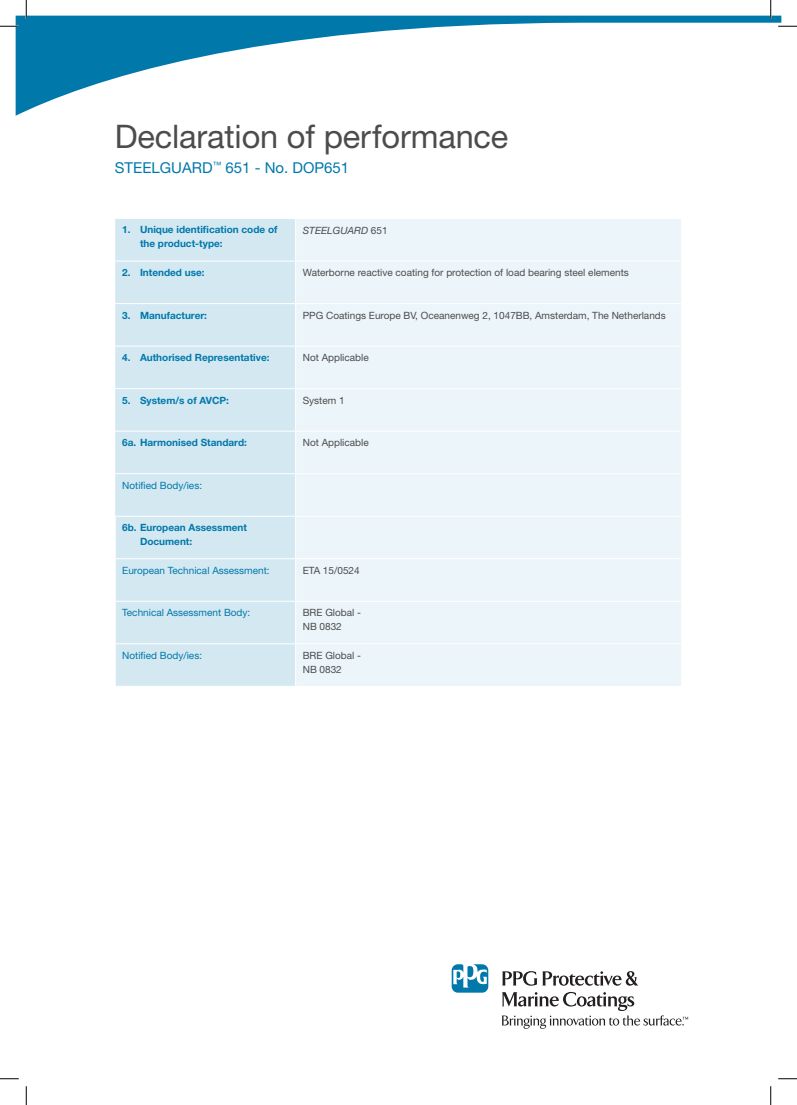
<style>
.page{position:relative;width:797px;height:1105px;background:#fff}
.page>*{position:absolute;margin:0;border:0;box-sizing:border-box;transform-origin:0 0}
.t1{font:32.5px "Helvetica Neue";letter-spacing:-.005em;color:#4b4c4d}
.t2{font:15px "Helvetica Neue";color:#0078aa}
.t3{font:10px "Helvetica Neue";color:#4b4c4d}
.t4{font:700 10px/13.8px "Helvetica Neue";color:#0078aa}
.t5{font:10px "Helvetica Neue";color:#0078aa}
.t6{font:italic 10px "Helvetica Neue";color:#4b4c4d}
.s1{font-style:normal}
</style>
<div class="page">
<svg style="left:16px;top:16px;width:765px;height:100px"></svg>
<svg style="left:502px;top:971px;width:136px;height:15px"></svg>
<svg style="left:502px;top:992px;width:186px;height:37px"></svg>
<svg style="left:451px;top:964px;width:37px;height:29px"></svg>
<div style="left:115px;top:219px;width:180px;height:467px;background:#d4e8f2"></div>
<div style="left:296px;top:219px;width:385px;height:467px;background:#ecf5f9"></div>
<hr style="left:115px;top:261px;width:181px;height:1px;background:#fff">
<hr style="left:115px;top:303px;width:181px;height:1px;background:#fff">
<hr style="left:115px;top:346px;width:181px;height:1px;background:#fff">
<hr style="left:115px;top:388px;width:181px;height:1px;background:#fff">
<hr style="left:115px;top:431px;width:181px;height:1px;background:#fff">
<hr style="left:115px;top:473px;width:181px;height:1px;background:#fff">
<hr style="left:296px;top:261px;width:386px;height:1px;background:#fff">
<hr style="left:296px;top:303px;width:386px;height:1px;background:#fff">
<hr style="left:296px;top:346px;width:386px;height:1px;background:#fff">
<hr style="left:296px;top:388px;width:386px;height:1px;background:#fff">
<hr style="left:296px;top:431px;width:386px;height:1px;background:#fff">
<hr style="left:296px;top:473px;width:386px;height:1px;background:#fff">
<hr style="left:296px;top:516px;width:386px;height:1px;background:#fff">
<hr style="left:296px;top:558px;width:386px;height:1px;background:#fff">
<hr style="left:296px;top:601px;width:386px;height:1px;background:#fff">
<hr style="left:296px;top:643px;width:386px;height:1px;background:#fff">
<hr style="left:115px;top:516px;width:181px;height:1px;background:#fff">
<hr style="left:115px;top:558px;width:181px;height:1px;background:#fff">
<hr style="left:115px;top:601px;width:181px;height:1px;background:#fff">
<hr style="left:115px;top:643px;width:181px;height:1px;background:#fff">
<hr style="left:115px;top:516px;width:1px;height:42px;background:#fff">
<hr style="left:115px;top:559px;width:1px;height:42px;background:#fff">
<hr style="left:115px;top:602px;width:1px;height:41px;background:#fff">
<hr style="left:115px;top:644px;width:1px;height:42px;background:#fff">
<svg style="left:0;top:25px;width:19px;height:2px"></svg>
<svg style="left:778px;top:25px;width:19px;height:2px"></svg>
<svg style="left:0;top:1078px;width:19px;height:1px"></svg>
<svg style="left:778px;top:1078px;width:19px;height:1px"></svg>
<svg style="left:25px;top:0;width:2px;height:19px"></svg>
<svg style="left:25px;top:1086px;width:2px;height:19px"></svg>
<svg style="left:770px;top:0;width:1px;height:19px"></svg>
<svg style="left:770px;top:1086px;width:1px;height:19px"></svg>
<p class="t1" style="left:115px;top:117px;width:395px">Declaration of performance</p>
<p class="t2" style="left:115px;top:158px;width:236px">STEELGUARD<sup>™</sup> 651 - No. DOP651</p>
<p class="t4" style="left:140px;top:223px;width:139px;text-indent:-18px">1. Unique identification code of the product-type:</p>
<p class="t6" style="left:303px;top:224px;width:86px">STEELGUARD <span class="s1">651</span></p>
<p class="t4" style="left:122px;top:265px;width:84px">2. Intended use:</p>
<p class="t3" style="left:303px;top:267px;width:327px">Waterborne reactive coating for protection of load bearing steel elements</p>
<p class="t4" style="left:122px;top:308px;width:86px">3. Manufacturer:</p>
<p class="t3" style="left:303px;top:309px;width:364px">PPG Coatings Europe BV, Oceanenweg 2, 1047BB, Amsterdam, The Netherlands</p>
<p class="t4" style="left:122px;top:350px;width:149px">4. Authorised Representative:</p>
<p class="t3" style="left:303px;top:352px;width:67px">Not Applicable</p>
<p class="t4" style="left:122px;top:393px;width:108px">5. System/s of AVCP:</p>
<p class="t3" style="left:303px;top:394px;width:43px">System 1</p>
<p class="t4" style="left:122px;top:435px;width:126px">6a. Harmonised Standard:</p>
<p class="t3" style="left:303px;top:437px;width:67px">Not Applicable</p>
<p class="t5" style="left:122px;top:479px;width:81px">Notified Body/ies:</p>
<p class="t4" style="left:140px;top:520px;width:108px;text-indent:-18px">6b. European Assessment<br>Document:</p>
<p class="t5" style="left:122px;top:564px;width:149px">European Technical Assessment:</p>
<p class="t3" style="left:303px;top:564px;width:58px">ETA 15/0524</p>
<p class="t5" style="left:122px;top:607px;width:129px">Technical Assessment Body:</p>
<p class="t3" style="left:303px;top:607px;width:60px">BRE Global -</p>
<p class="t3" style="left:303px;top:620px;width:41px">NB 0832</p>
<p class="t5" style="left:122px;top:649px;width:81px">Notified Body/ies:</p>
<p class="t3" style="left:303px;top:649px;width:60px">BRE Global -</p>
<p class="t3" style="left:303px;top:663px;width:41px">NB 0832</p>
</div>
